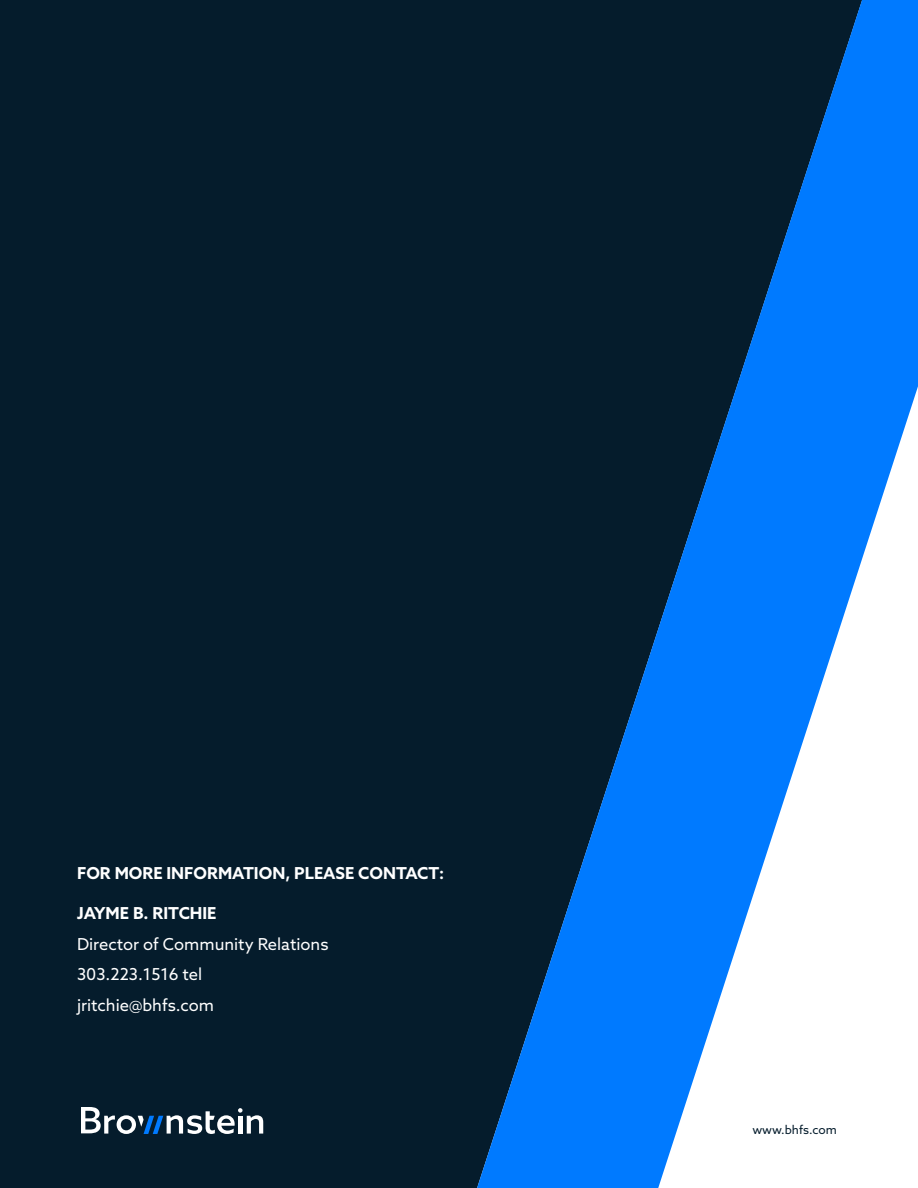
<style>
.page{position:relative;width:918px;height:1188px;background:#fff}
.page>*{position:absolute;margin:0;border:0;box-sizing:border-box;transform-origin:0 0}
.Body{font:16.5px "Azo Sans";color:#fff}
.Body-2{font:700 16.5px "Azo Sans";color:#fff}
.Subs{font:12px "Azo Sans";color:#051c2c}
</style>
<div class="page">
<div style="left:0;top:0;width:477px;height:1188px;background:#051c2c"></div>
<svg style="left:477px;top:0;width:441px;height:1188px"></svg>
<svg style="left:81px;top:1107px;width:182px;height:27px"></svg>
<p class="Body-2" style="left:77px;top:862px;width:369px">FOR MORE INFORMATION, PLEASE CONTACT:</p>
<p class="Body-2" style="left:77px;top:902px;width:141px">JAYME B. RITCHIE</p>
<p class="Body" style="left:77px;top:933px;width:253px">Director of Community Relations</p>
<p class="Body" style="left:77px;top:964px;width:127px">303.223.1516 tel</p>
<p class="Body" style="left:77px;top:995px;width:139px">jritchie@bhfs.com</p>
<p class="Subs" style="left:752px;top:1122px;width:86px">www.bhfs.com</p>
</div>
